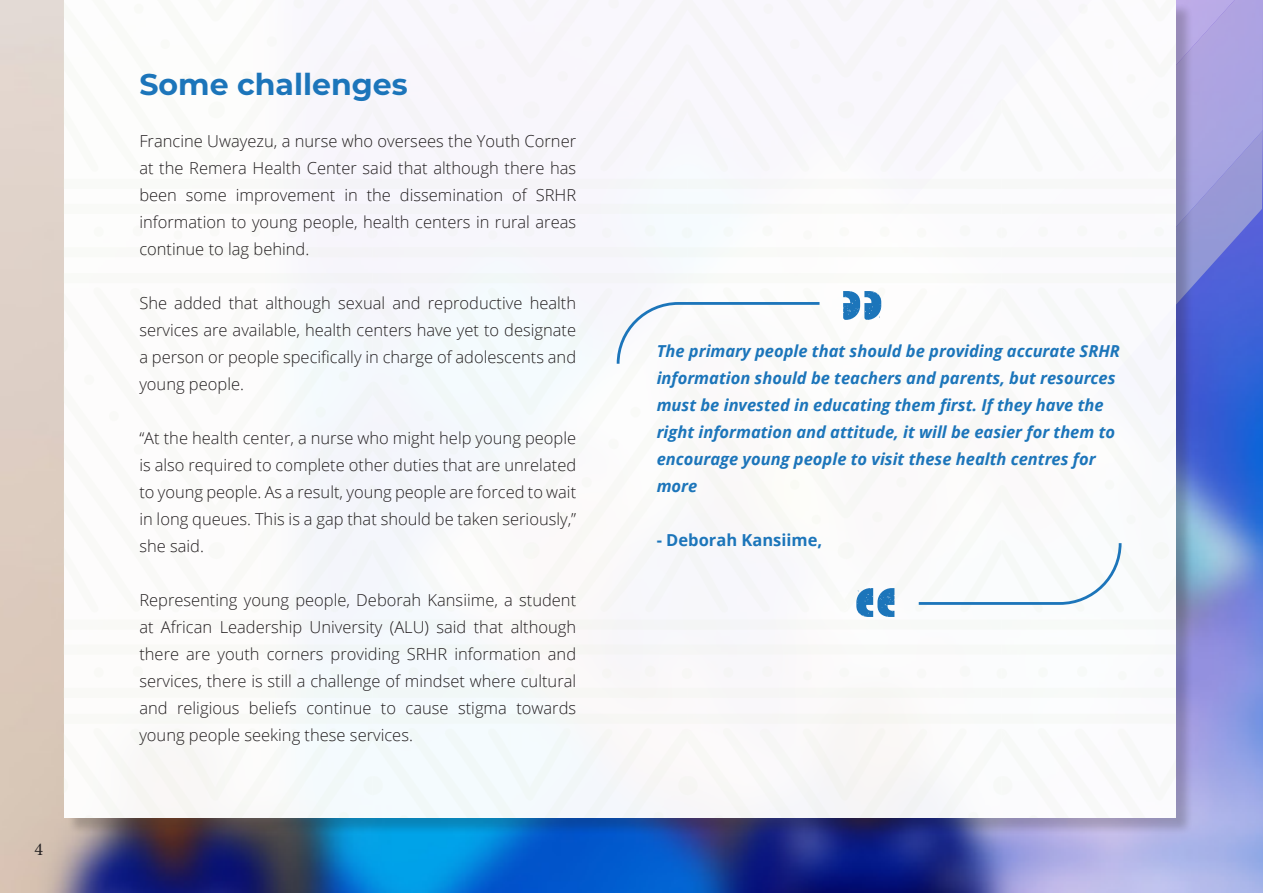
<style>
.page{position:relative;width:1263px;height:893px;background:#fff}
.page>*{position:absolute;margin:0;border:0;box-sizing:border-box;transform-origin:0 0}
.t1{font:700 30px "Montserrat";color:#1c75ba}
.t2{font:18px "Minion Pro";color:#231f20}
.body_text{font:300 16.5px/27px "Open Sans";color:#231f20;text-align:justify}
.body_text-2{font:italic 700 16.5px/27px "Open Sans";color:#1c75ba}
.body_text-3{font:700 16.5px "Open Sans";color:#1c75ba}
</style>
<div class="page">
<img style="left:0;top:0;width:1263px;height:893px">
<svg style="left:1194px;top:286px;width:69px;height:129px;background:#3c5fd5"></svg>
<svg style="left:1175px;top:0;width:88px;height:286px;background:#9997dd"></svg>
<div style="left:66px;top:2px;width:1128px;height:834px;background:#231f20;opacity:.25"></div>
<div style="left:64px;top:0;width:1111px;height:817px;background:#fff"></div>
<svg style="left:724px;top:227px;width:7px;height:8px"></svg>
<svg style="left:525px;top:227px;width:9px;height:9px"></svg>
<svg style="left:681px;top:227px;width:12px;height:11px"></svg>
<svg style="left:602px;top:228px;width:9px;height:10px"></svg>
<svg style="left:448px;top:226px;width:9px;height:10px"></svg>
<svg style="left:644px;top:225px;width:12px;height:11px"></svg>
<svg style="left:565px;top:227px;width:10px;height:10px"></svg>
<svg style="left:489px;top:231px;width:8px;height:8px"></svg>
<svg style="left:409px;top:227px;width:9px;height:10px"></svg>
<svg style="left:602px;top:669px;width:9px;height:9px"></svg>
<svg style="left:447px;top:666px;width:11px;height:12px"></svg>
<svg style="left:645px;top:666px;width:10px;height:11px"></svg>
<svg style="left:565px;top:668px;width:9px;height:7px"></svg>
<svg style="left:487px;top:671px;width:11px;height:9px"></svg>
<svg style="left:407px;top:667px;width:13px;height:10px"></svg>
<div style="left:304px;top:247px;width:410px;height:10px;background:#f4f4f7"></div>
<div style="left:303px;top:204px;width:440px;height:10px;background:#f4f4f7"></div>
<svg style="left:367px;top:227px;width:11px;height:11px"></svg>
<svg style="left:330px;top:225px;width:11px;height:11px"></svg>
<div style="left:303px;top:13px;width:440px;height:176px;background:#f8f6fc"></div>
<div style="left:296px;top:688px;width:615px;height:10px;background:#f6f7f5"></div>
<div style="left:297px;top:644px;width:491px;height:11px;background:#f5f6f6"></div>
<svg style="left:365px;top:668px;width:14px;height:11px"></svg>
<svg style="left:328px;top:666px;width:15px;height:11px"></svg>
<div style="left:108px;top:714px;width:849px;height:103px;background:#f6f8f8"></div>
<svg style="left:294px;top:273px;width:881px;height:357px"></svg>
<p class="t2" style="left:34px;top:837px;width:10px">4</p>
<p class="t1" style="left:139px;top:62px;width:270px">Some challenges</p>
<p class="body_text" style="left:139px;top:127px;width:438px">Francine Uwayezu, a nurse who oversees the Youth Corner at the Remera Health Center said that although there has been some improvement in the dissemination of SRHR information to young people, health centers in rural areas continue to lag behind.</p>
<p class="body_text" style="left:139px;top:289px;width:438px">She added that although sexual and reproductive health services are available, health centers have yet to designate a person or people specifically in charge of adolescents and young people.</p>
<p class="body_text" style="left:139px;top:424px;width:438px">“At the health center, a nurse who might help young people is also required to complete other duties that are unrelated to young people. As a result, young people are forced to wait in long queues. This is a gap that should be taken seriously,” she said.</p>
<p class="body_text" style="left:139px;top:586px;width:438px">Representing young people, Deborah Kansiime, a student at African Leadership University (ALU) said that although there are youth corners providing SRHR information and services, there is still a challenge of mindset where cultural and religious beliefs continue to cause stigma towards young people seeking these services.</p>
<p class="body_text-2" style="left:657px;top:338px;width:465px">The primary people that should be providing accurate SRHR information should be teachers and parents, but resources must be invested in educating them first. If they have the right information and attitude, it will be easier for them to encourage young people to visit these health centres for more</p>
<p class="body_text-3" style="left:657px;top:529px;width:167px">- Deborah Kansiime,</p>
</div>
